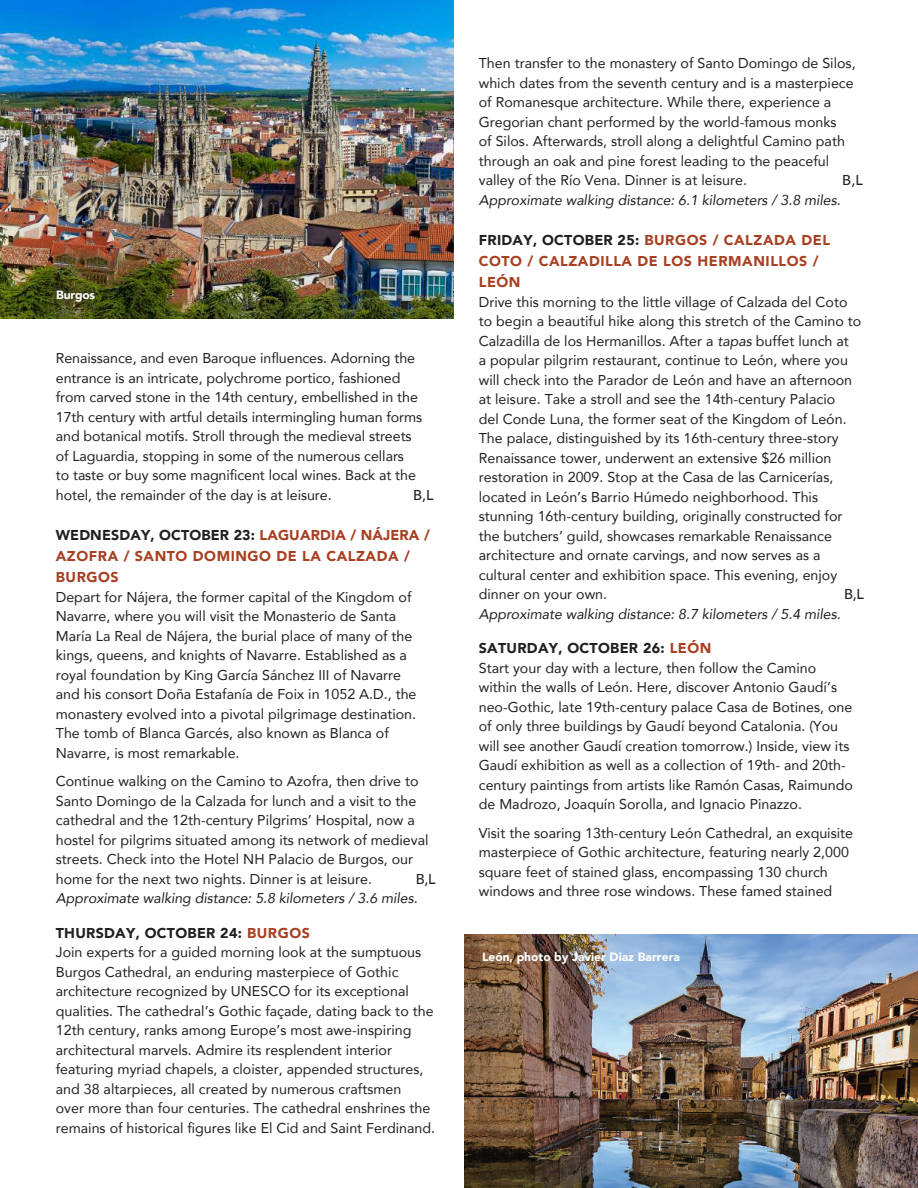
<style>
.page{position:relative;width:918px;height:1188px;background:#fff}
.page>*{position:absolute;margin:0;border:0;box-sizing:border-box;transform-origin:0 0}
.t1{font:14.25px/19.5px "Avenir";color:#231f20}
.t2{font:italic 14.25px "Avenir";letter-spacing:-.005em;color:#231f20}
.t3{font:900 14.25px/21px "Avenir";letter-spacing:.04em;color:#a84021}
.t4{font:500 14.25px "Avenir";color:#231f20}
.t5{font:900 12px "Avenir";color:#fff}
.s1{color:#231f20}
.s2{font-weight:900}
.s3{font-weight:900;color:#a84021}
.s4{font-style:italic}
</style>
<div class="page">
<img style="left:0;top:0;width:454px;height:318px">
<div style="left:49px;top:283px;width:53px;height:26px;background:#231f20;opacity:.75"></div>
<img style="left:464px;top:935px;width:454px;height:253px">
<p class="t5" style="left:56px;top:285px;width:40px">Burgos</p>
<p class="t1" style="left:56px;top:348px;width:368px">Renaissance, and even Baroque influences. Adorning the entrance is an intricate, polychrome portico, fashioned from carved stone in the 14th century, embellished in the 17th century with artful details intermingling human forms and botanical motifs. Stroll through the medieval streets of Laguardia, stopping in some of the numerous cellars<br>to taste or buy some magnificent local wines. Back at the hotel, the remainder of the day is at leisure.</p>
<p class="t4" style="left:413px;top:483px;width:22px">B,L</p>
<p class="t3" style="left:56px;top:525px;width:376px"><span class="s1">WEDNESDAY, OCTOBER 23:</span> LAGUARDIA / NÁJERA /<br>AZOFRA / SANTO DOMINGO DE LA CALZADA /<br>BURGOS</p>
<p class="t1" style="left:56px;top:587px;width:362px">Depart for Nájera, the former capital of the Kingdom of Navarre, where you will visit the Monasterio de Santa María La Real de Nájera, the burial place of many of the kings, queens, and knights of Navarre. Established as a royal foundation by King García Sánchez III of Navarre and his consort Doña Estafanía de Foix in 1052 A.D., the monastery evolved into a pivotal pilgrimage destination.<br>The tomb of Blanca Garcés, also known as Blanca of Navarre, is most remarkable.</p>
<p class="t1" style="left:56px;top:771px;width:374px">Continue walking on the Camino to Azofra, then drive to Santo Domingo de la Calzada for lunch and a visit to the cathedral and the 12th-century Pilgrims’ Hospital, now a hostel for pilgrims situated among its network of medieval streets. Check into the Hotel NH Palacio de Burgos, our home for the next two nights. Dinner is at leisure.</p>
<p class="t4" style="left:416px;top:867px;width:21px">B,L</p>
<p class="t2" style="left:56px;top:890px;width:363px">Approximate walking distance: 5.8 kilometers / 3.6 miles.</p>
<p class="t1" style="left:56px;top:923px;width:381px"><span class="s2">THURSDAY, OCTOBER 24:</span> <span class="s3">BURGOS<br></span>Join experts for a guided morning look at the sumptuous Burgos Cathedral, an enduring masterpiece of Gothic architecture recognized by UNESCO for its exceptional qualities. The cathedral’s Gothic façade, dating back to the 12th century, ranks among Europe’s most awe-inspiring architectural marvels. Admire its resplendent interior featuring myriad chapels, a cloister, appended structures, and 38 altarpieces, all created by numerous craftsmen<br>over more than four centuries. The cathedral enshrines the remains of historical figures like El Cid and Saint Ferdinand.</p>
<p class="t1" style="left:479px;top:53px;width:378px">Then transfer to the monastery of Santo Domingo de Silos, which dates from the seventh century and is a masterpiece of Romanesque architecture. While there, experience a Gregorian chant performed by the world-famous monks<br>of Silos. Afterwards, stroll along a delightful Camino path through an oak and pine forest leading to the peaceful valley of the Río Vena. Dinner is at leisure.</p>
<p class="t4" style="left:842px;top:168px;width:22px">B,L</p>
<p class="t2" style="left:479px;top:191px;width:363px">Approximate walking distance: 6.1 kilometers / 3.8 miles.</p>
<p class="t3" style="left:479px;top:229px;width:353px"><span class="s1">FRIDAY, OCTOBER 25:</span> BURGOS / CALZADA DEL<br>COTO / CALZADILLA DE LOS HERMANILLOS /<br>LEÓN</p>
<p class="t1" style="left:479px;top:292px;width:384px">Drive this morning to the little village of Calzada del Coto to begin a beautiful hike along this stretch of the Camino to Calzadilla de los Hermanillos. After a <span class="s4">tapas</span> buffet lunch at<br>a popular pilgrim restaurant, continue to León, where you will check into the Parador de León and have an afternoon at leisure. Take a stroll and see the 14th-century Palacio<br>del Conde Luna, the former seat of the Kingdom of León.<br>The palace, distinguished by its 16th-century three-story Renaissance tower, underwent an extensive $26 million restoration in 2009. Stop at the Casa de las Carnicerías, located in León’s Barrio Húmedo neighborhood. This stunning 16th-century building, originally constructed for the butchers’ guild, showcases remarkable Renaissance architecture and ornate carvings, and now serves as a cultural center and exhibition space. This evening, enjoy dinner on your own.</p>
<p class="t4" style="left:844px;top:582px;width:21px">B,L</p>
<p class="t2" style="left:479px;top:605px;width:363px">Approximate walking distance: 8.7 kilometers / 5.4 miles.</p>
<p class="t1" style="left:479px;top:638px;width:376px"><span class="s2">SATURDAY, OCTOBER 26:</span> <span class="s3">LEÓN<br></span>Start your day with a lecture, then follow the Camino within the walls of León. Here, discover Antonio Gaudí’s neo-Gothic, late 19th-century palace Casa de Botines, one of only three buildings by Gaudí beyond Catalonia. (You will see another Gaudí creation tomorrow.) Inside, view its Gaudí exhibition as well as a collection of 19th- and 20th&shy;century paintings from artists like Ramón Casas, Raimundo de Madrozo, Joaquín Sorolla, and Ignacio Pinazzo.</p>
<p class="t1" style="left:479px;top:823px;width:376px">Visit the soaring 13th-century León Cathedral, an exquisite masterpiece of Gothic architecture, featuring nearly 2,000 square feet of stained glass, encompassing 130 church windows and three rose windows. These famed stained</p>
<p class="t5" style="left:482px;top:947px;width:199px">León, photo by Javier Diaz Barrera</p>
</div>
